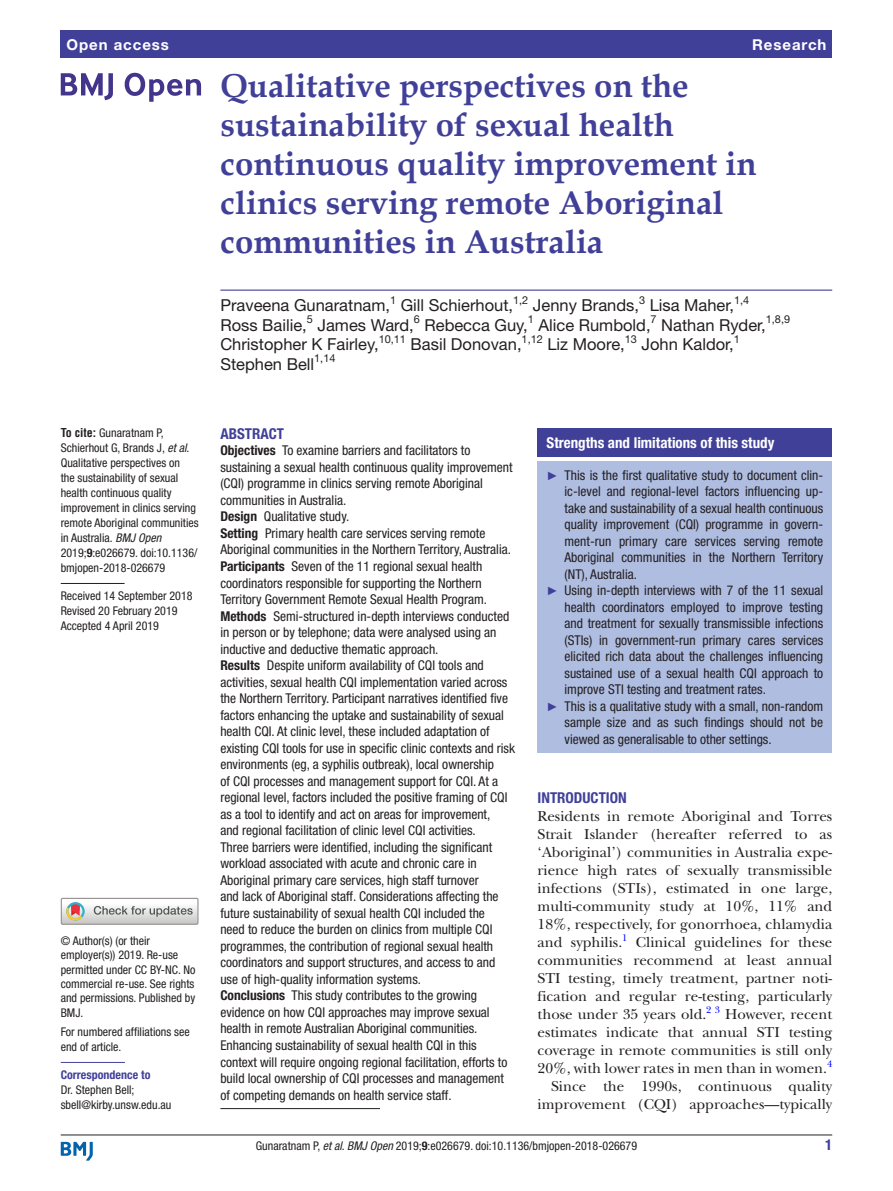
<style>
.page{position:relative;width:893px;height:1191px;background:#fff}
.page>*{position:absolute;margin:0;border:0;box-sizing:border-box;transform-origin:0 0}
.t1{font:700 33px/39px "Book Antiqua";color:#414099}
.t2{font:16.5px "Helvetica Neue LT Std";color:#231f20}
.t3{font:15px/18px "New Baskerville";color:#231f20;text-align:justify}
.t4{font:700 condensed 15px "Helvetica Neue LT Std";color:#fff}
.t5{font:700 condensed 15px "Helvetica Neue LT Std";color:#414099}
.t6{font:700 15px "Helvetica Neue LT Std";letter-spacing:.065em;color:#fff}
.t7{font:condensed 13.5px/16.5px "Helvetica Neue LT Std";color:#231f20}
.t8{font:condensed 12px/15px "Helvetica Neue LT Std";color:#231f20}
.t9{font:700 condensed 12px "Helvetica Neue LT Std";color:#414099}
.t10{font:10.95px "Helvetica Neue LT Std";color:#231f20}
.t11{font:9.9px "New Baskerville";color:#00f}
.s1{font-family:"Helvetica LT Std";font-weight:700}
.s2{font-style:italic}
.s3{font-weight:700}
.s4{font-family:"Arial";font-stretch:normal;font-size:12px;color:#414099}
</style>
<div class="page">
<hr style="left:61px;top:1134px;width:771px;height:1px;background:#231f20">
<svg style="left:61px;top:1141px;width:32px;height:19px"></svg>
<div style="left:61px;top:31px;width:771px;height:27px;background:#414099"></div>
<hr style="left:220px;top:289px;width:612px;height:2px;background:#414099">
<hr style="left:61px;top:583px;width:64px;height:1px;background:#231f20">
<hr style="left:61px;top:1062px;width:64px;height:1px;background:#414099">
<svg style="left:61px;top:73px;width:52px;height:27px"></svg>
<svg style="left:125px;top:73px;width:76px;height:29px"></svg>
<div style="left:61px;top:897px;width:138px;height:27px;border:1px solid #969090"></div>
<svg style="left:61px;top:898px;width:137px;height:26px"></svg>
<hr style="left:220px;top:1108px;width:160px;height:1px;background:#231f20">
<div style="left:538px;top:428px;width:294px;height:29px;background:#414099"></div>
<div style="left:538px;top:461px;width:294px;height:291px;background:#afbde1"></div>
<p class="t6" style="left:66px;top:35px;width:104px">Open access</p>
<p class="t6" style="left:752px;top:35px;width:76px">Research</p>
<h1 class="t1" style="left:220px;top:66px;width:538px">Qualitative perspectives on the sustainability of sexual health continuous quality improvement in clinics serving remote Aboriginal communities in Australia</h1>
<p class="t2" style="left:220px;top:296px;width:171px">Praveena Gunaratnam,</p>
<p class="t10" style="left:390px;top:293px;width:8px">1</p>
<p class="t2" style="left:401px;top:296px;width:114px">Gill Schierhout,</p>
<p class="t10" style="left:513px;top:293px;width:17px">1,2</p>
<p class="t2" style="left:533px;top:296px;width:108px">Jenny Brands,</p>
<p class="t10" style="left:639px;top:293px;width:8px">3</p>
<p class="t2" style="left:650px;top:296px;width:86px">Lisa Maher,</p>
<p class="t10" style="left:734px;top:293px;width:17px">1,4</p>
<p class="t2" style="left:220px;top:315px;width:88px">Ross Bailie,</p>
<p class="t10" style="left:307px;top:313px;width:8px">5</p>
<p class="t2" style="left:318px;top:315px;width:98px">James Ward,</p>
<p class="t10" style="left:414px;top:313px;width:8px">6</p>
<p class="t2" style="left:424px;top:315px;width:105px">Rebecca Guy,</p>
<p class="t10" style="left:528px;top:313px;width:8px">1</p>
<p class="t2" style="left:538px;top:315px;width:114px">Alice Rumbold,</p>
<p class="t10" style="left:651px;top:313px;width:8px">7</p>
<p class="t2" style="left:661px;top:315px;width:106px">Nathan Ryder,</p>
<p class="t10" style="left:766px;top:313px;width:26px">1,8,9</p>
<p class="t2" style="left:220px;top:335px;width:160px">Christopher K Fairley,</p>
<p class="t10" style="left:379px;top:332px;width:29px">10,11</p>
<p class="t2" style="left:411px;top:335px;width:112px">Basil Donovan,</p>
<p class="t10" style="left:522px;top:332px;width:23px">1,12</p>
<p class="t2" style="left:547px;top:335px;width:79px">Liz Moore,</p>
<p class="t10" style="left:625px;top:332px;width:14px">13</p>
<p class="t2" style="left:641px;top:335px;width:94px">John Kaldor,</p>
<p class="t10" style="left:734px;top:332px;width:8px">1</p>
<p class="t2" style="left:220px;top:354px;width:95px">Stephen Bell</p>
<p class="t10" style="left:314px;top:352px;width:23px">1,14</p>
<p class="t8" style="left:61px;top:425px;width:139px"><span class="s1">To cite:</span> Gunaratnam P,<br>Schierhout G, Brands J, <span class="s2">et al</span>.<br>Qualitative perspectives on<br>the sustainability of sexual health continuous quality improvement in clinics serving remote Aboriginal communities in Australia. <span class="s2">BMJ Open<br></span>2019;<span class="s3">9</span>:e026679. doi:10.1136/ bmjopen-2018-026679</p>
<p class="t8" style="left:61px;top:588px;width:133px">Received 14 September 2018<br>Revised 20 February 2019<br>Accepted 4 April 2019</p>
<p class="t8" style="left:61px;top:933px;width:136px;line-height:14.4px">© Author(s) (or their employer(s)) 2019. Re-use permitted under CC BY-NC. No commercial re-use. See rights and permissions. Published by<br>BMJ.</p>
<p class="t8" style="left:61px;top:1024px;width:130px">For numbered affiliations see end of article.</p>
<p class="t9" style="left:61px;top:1067px;width:91px">Correspondence to</p>
<p class="t8" style="left:61px;top:1082px;width:112px">Dr. Stephen Bell; sbell@kirby.unsw.edu.au</p>
<p class="t5" style="left:220px;top:424px;width:65px">Abstract</p>
<p class="t7" style="left:220px;top:442px;width:296px"><span class="s3">Objectives</span> To examine barriers and facilitators to sustaining a sexual health continuous quality improvement (CQI) programme in clinics serving remote Aboriginal communities in Australia.<br><span class="s3">Design</span> Qualitative study.<br><span class="s3">Setting</span> Primary health care services serving remote Aboriginal communities in the Northern Territory, Australia.<br><span class="s3">Participants</span> Seven of the 11 regional sexual health coordinators responsible for supporting the Northern Territory Government Remote Sexual Health Program.<br><span class="s3">Methods</span> Semi-structured in-depth interviews conducted in person or by telephone; data were analysed using an inductive and deductive thematic approach.<br><span class="s3">Results</span> Despite uniform availability of CQI tools and activities, sexual health CQI implementation varied across the Northern Territory. Participant narratives identified five factors enhancing the uptake and sustainability of sexual health CQI. At clinic level, these included adaptation of existing CQI tools for use in specific clinic contexts and risk environments (eg, a syphilis outbreak), local ownership<br>of CQI processes and management support for CQI. At a regional level, factors included the positive framing of CQI as a tool to identify and act on areas for improvement,<br>and regional facilitation of clinic level CQI activities.<br>Three barriers were identified, including the significant workload associated with acute and chronic care in Aboriginal primary care services, high staff turnover<br>and lack of Aboriginal staff. Considerations affecting the future sustainability of sexual health CQI included the<br>need to reduce the burden on clinics from multiple CQI programmes, the contribution of regional sexual health coordinators and support structures, and access to and use of high-quality information systems.<br><span class="s3">Conclusions</span> This study contributes to the growing evidence on how CQI approaches may improve sexual health in remote Australian Aboriginal communities.<br>Enhancing sustainability of sexual health CQI in this context will require ongoing regional facilitation, efforts to build local ownership of CQI processes and management of competing demands on health service staff.</p>
<p class="t4" style="left:547px;top:433px;width:229px">Strengths and limitations of this study</p>
<p class="t7" style="left:547px;top:466px;width:278px"><span class="s4">►</span> This is the first qualitative study to document clin-</p>
<p class="t7" style="left:565px;top:483px;width:260px">ic-level and regional-level factors influencing up-</p>
<p class="t7" style="left:565px;top:499px;width:260px">take and sustainability of a sexual health continuous</p>
<p class="t7" style="left:565px;top:516px;width:260px">quality improvement (CQI) programme in govern-</p>
<p class="t7" style="left:565px;top:532px;width:260px">ment-run primary care services serving remote</p>
<p class="t7" style="left:565px;top:549px;width:260px">Aboriginal communities in the Northern Territory</p>
<p class="t7" style="left:565px;top:565px;width:74px">(NT), Australia.</p>
<p class="t7" style="left:547px;top:582px;width:278px"><span class="s4">►</span> Using in-depth interviews with 7 of the 11 sexual</p>
<p class="t7" style="left:565px;top:598px;width:260px">health coordinators employed to improve testing</p>
<p class="t7" style="left:565px;top:615px;width:260px">and treatment for sexually transmissible infections</p>
<p class="t7" style="left:565px;top:631px;width:260px">(STIs) in government-run primary cares services</p>
<p class="t7" style="left:565px;top:648px;width:260px">elicited rich data about the challenges influencing</p>
<p class="t7" style="left:565px;top:664px;width:260px">sustained use of a sexual health CQI approach to</p>
<p class="t7" style="left:565px;top:681px;width:203px">improve STI testing and treatment rates.</p>
<p class="t7" style="left:547px;top:697px;width:278px"><span class="s4">►</span> This is a qualitative study with a small, non-random</p>
<p class="t7" style="left:565px;top:714px;width:260px">sample size and as such findings should not be</p>
<p class="t7" style="left:565px;top:730px;width:209px">viewed as generalisable to other settings.</p>
<p class="t5" style="left:538px;top:789px;width:91px">Introduction</p>
<p class="t3" style="left:538px;top:807px;width:296px">Residents in remote Aboriginal and Torres Strait Islander (hereafter referred to as ‘Aboriginal’) communities in Australia expe&shy;rience high rates of sexually transmissible infections (STIs), estimated in one large, multi-community study at 10%, 11% and 18%, respectively, for gonorrhoea, chlamydia and syphilis.</p>
<p class="t11" style="left:622px;top:931px;width:7px">1</p>
<p class="t3" style="left:538px;top:933px;width:296px;text-indent:98px">Clinical guidelines for these communities recommend at least annual STI testing, timely treatment, partner noti&shy;fication and regular re-testing, particularly those under 35 years old.<sup>2</sup> <sup>3</sup> However, recent estimates indicate that annual STI testing coverage in remote communities is still only 20%, with lower rates in men than in women.</p>
<p class="t11" style="left:827px;top:1057px;width:7px">4</p>
<p class="t3" style="left:538px;top:1077px;width:296px;text-align:right">Since the 1990s, continuous quality improvement (CQI) approaches—typically</p>
<p class="t8" style="left:256px;top:1137px;width:383px">Gunaratnam P, <span class="s2">et al</span>. <span class="s2">BMJ Open</span> 2019;<span class="s3">9</span>:e026679. doi:10.1136/bmjopen-2018-026679</p>
<p class="t5" style="left:825px;top:1135px;width:9px">1</p>
</div>
